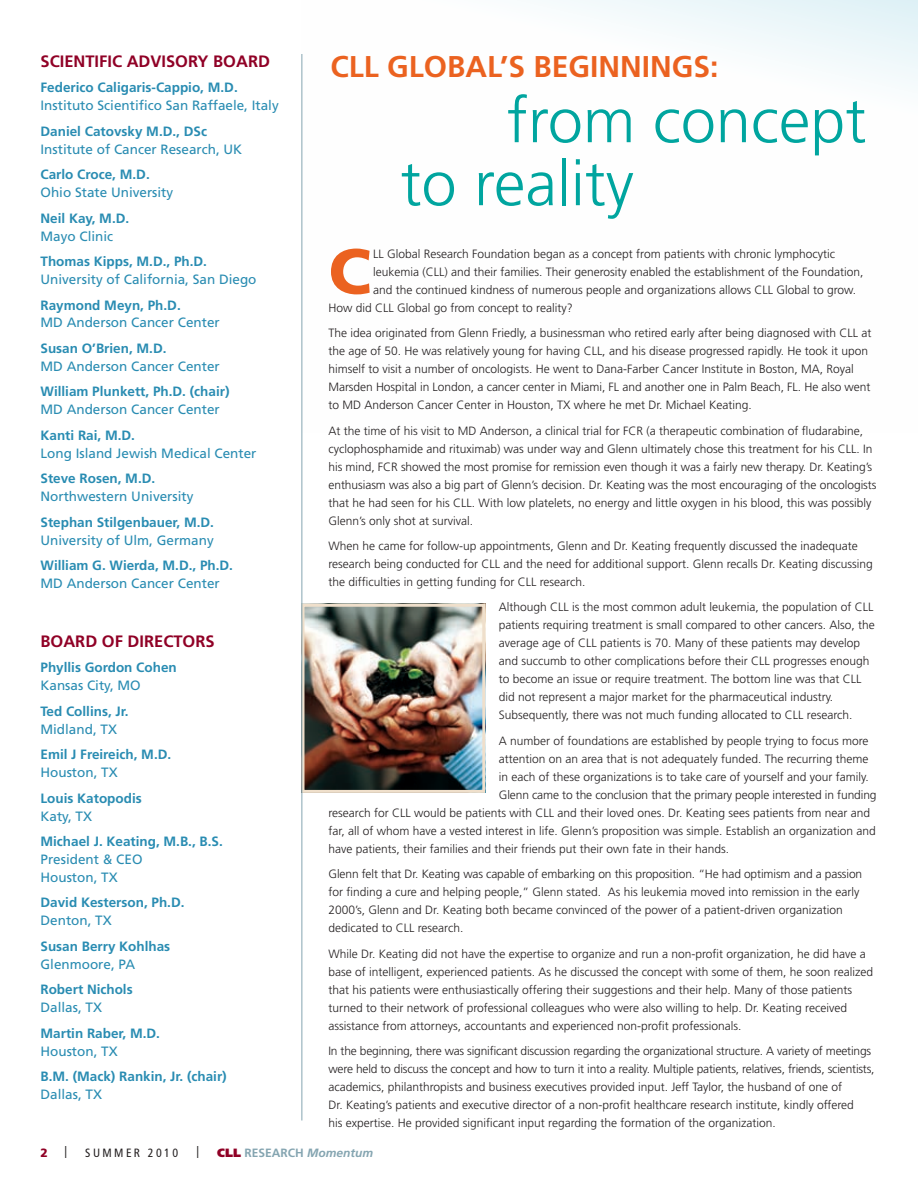
<style>
.page{position:relative;width:918px;height:1188px;background:#fff}
.page>*{position:absolute;margin:0;border:0;box-sizing:border-box;transform-origin:0 0}
.t1{font:900 63.6px "Frutiger";color:#eb6220}
.t2{font:300 63px/63px "Frutiger";color:#00a59f}
.t3{font:700 30px "Frutiger";color:#eb6220}
.t4{font:700 16.5px "Frutiger";color:#900126}
.t5{font:700 13.5px "Frutiger";color:#298cb2}
.t6{font:13.5px/18px "Frutiger";color:#298cb2}
.t7{font:300 12px/18px "Frutiger";color:#231f20}
.t8{font:700 12px "Frutiger";color:#85a5b1}
.t9{font:condensed 12px "Frutiger";letter-spacing:.2em;color:#231f20}
.t10{font:900 12px "Frutiger";color:#900126}
.s1{font-weight:900;color:#900126}
.s2{font-style:italic}
</style>
<div class="page">
<img style="left:306px;top:608px;width:175px;height:181px">
<div style="left:302px;top:604px;width:183px;height:189px;border:3px solid #efdfcb"></div>
<hr style="left:302px;top:54px;width:1px;height:1066px;background:#85a5b1">
<h3 class="t4" style="left:40px;top:51px;width:99px">Scientific Adv</h3>
<h3 class="t4" style="left:162px;top:51px;width:98px">isory Board</h3>
<p class="t5" style="left:40px;top:80px;width:199px">Federico Caligaris-Cappio, M.D.</p>
<p class="t6" style="left:40px;top:96px;width:240px">Instituto Scientifico San Raffaele, Italy</p>
<p class="t5" style="left:40px;top:123px;width:168px">Daniel Catovsky M.D., DSc</p>
<p class="t6" style="left:40px;top:140px;width:203px">Institute of Cancer Research, UK</p>
<p class="t5" style="left:40px;top:167px;width:111px">Carlo Croce, M.D.</p>
<p class="t6" style="left:40px;top:183px;width:134px">Ohio State University</p>
<p class="t5" style="left:40px;top:210px;width:90px">Neil Kay, M.D.</p>
<p class="t6" style="left:40px;top:227px;width:74px">Mayo Clinic</p>
<p class="t5" style="left:40px;top:253px;width:168px">Thomas Kipps, M.D., Ph.D.</p>
<p class="t6" style="left:40px;top:270px;width:218px">University of California, San Diego</p>
<p class="t5" style="left:40px;top:297px;width:142px">Raymond Meyn, Ph.D.</p>
<p class="t6" style="left:40px;top:314px;width:181px">MD Anderson Cancer Center</p>
<p class="t5" style="left:40px;top:340px;width:128px">Susan O’Brien, M.D.</p>
<p class="t6" style="left:40px;top:357px;width:181px">MD Anderson Cancer Center</p>
<p class="t5" style="left:40px;top:384px;width:191px">William Plunkett, Ph.D. (chair)</p>
<p class="t6" style="left:40px;top:401px;width:181px">MD Anderson Cancer Center</p>
<p class="t5" style="left:40px;top:427px;width:96px">Kanti Rai, M.D.</p>
<p class="t6" style="left:40px;top:444px;width:218px">Long Island Jewish Medical Center</p>
<p class="t5" style="left:40px;top:471px;width:116px">Steve Rosen, M.D.</p>
<p class="t6" style="left:40px;top:487px;width:155px">Northwestern University</p>
<p class="t5" style="left:40px;top:514px;width:175px">Stephan Stilgenbauer, M.D.</p>
<p class="t6" style="left:40px;top:531px;width:175px">University of Ulm, Germany</p>
<p class="t5" style="left:40px;top:558px;width:194px">William G. Wierda, M.D., Ph.D.</p>
<p class="t6" style="left:40px;top:574px;width:181px">MD Anderson Cancer Center</p>
<h3 class="t4" style="left:40px;top:631px;width:165px">Board of Directors</h3>
<p class="t5" style="left:40px;top:660px;width:138px">Phyllis Gordon Cohen</p>
<p class="t6" style="left:40px;top:676px;width:102px">Kansas City, MO</p>
<p class="t5" style="left:40px;top:703px;width:90px">Ted Collins, Jr.</p>
<p class="t6" style="left:40px;top:720px;width:78px">Midland, TX</p>
<p class="t5" style="left:40px;top:746px;width:132px">Emil J Freireich, M.D.</p>
<p class="t6" style="left:40px;top:763px;width:79px">Houston, TX</p>
<p class="t5" style="left:40px;top:790px;width:103px">Louis Katopodis</p>
<p class="t6" style="left:40px;top:807px;width:53px">Katy, TX</p>
<p class="t5" style="left:40px;top:833px;width:184px">Michael J. Keating, M.B., B.S.</p>
<p class="t6" style="left:40px;top:850px;width:104px">President &amp; CEO<br>Houston, TX</p>
<p class="t5" style="left:40px;top:895px;width:146px">David Kesterson, Ph.D.</p>
<p class="t6" style="left:40px;top:912px;width:73px">Denton, TX</p>
<p class="t5" style="left:40px;top:938px;width:131px">Susan Berry Kohlhas</p>
<p class="t6" style="left:40px;top:955px;width:96px">Glenmoore, PA</p>
<p class="t5" style="left:40px;top:982px;width:94px">Robert Nichols</p>
<p class="t6" style="left:40px;top:998px;width:63px">Dallas, TX</p>
<p class="t5" style="left:40px;top:1025px;width:121px">Martin Raber, M.D.</p>
<p class="t6" style="left:40px;top:1042px;width:79px">Houston, TX</p>
<p class="t5" style="left:40px;top:1069px;width:188px">B.M. (Mack) Rankin, Jr. (chair)</p>
<p class="t6" style="left:40px;top:1085px;width:63px">Dallas, TX</p>
<h3 class="t3" style="left:331px;top:49px;width:389px">cll global’s beginnings:</h3>
<h2 class="t2" style="left:401px;top:89px;width:467px;text-indent:106px">from concept to reality</h2>
<h1 class="t1" style="left:328px;top:233px;width:40px">C</h1>
<p class="t7" style="left:373px;top:245px;width:464px">LL Global Research Foundation began as a concept from patients with chronic lymphocytic</p>
<p class="t7" style="left:373px;top:263px;width:492px">leukemia (CLL) and their families. Their generosity enabled the establishment of the Foundation,</p>
<p class="t7" style="left:373px;top:281px;width:485px">and the continued kindness of numerous people and organizations allows CLL Global to grow.</p>
<p class="t7" style="left:329px;top:299px;width:246px">How did CLL Global go from concept to reality?</p>
<p class="t7" style="left:329px;top:324px;width:544px">The idea originated from Glenn Friedly, a businessman who retired early after being diagnosed with CLL at the age of 50. He was relatively young for having CLL, and his disease progressed rapidly. He took it upon himself to visit a number of oncologists. He went to Dana-Farber Cancer Institute in Boston, MA, Royal Marsden Hospital in London, a cancer center in Miami, FL and another one in Palm Beach, FL. He also went to MD Anderson Cancer Center in Houston, TX where he met Dr. Michael Keating.</p>
<p class="t7" style="left:329px;top:421px;width:550px">At the time of his visit to MD Anderson, a clinical trial for FCR (a therapeutic combination of fludarabine, cyclophosphamide and rituximab) was under way and Glenn ultimately chose this treatment for his CLL. In his mind, FCR showed the most promise for remission even though it was a fairly new therapy. Dr. Keating’s enthusiasm was also a big part of Glenn’s decision. Dr. Keating was the most encouraging of the oncologists that he had seen for his CLL. With low platelets, no energy and little oxygen in his blood, this was possibly Glenn’s only shot at survival.</p>
<p class="t7" style="left:329px;top:537px;width:546px">When he came for follow-up appointments, Glenn and Dr. Keating frequently discussed the inadequate research being conducted for CLL and the need for additional support. Glenn recalls Dr. Keating discussing the difficulties in getting funding for CLL research.</p>
<p class="t7" style="left:499px;top:598px;width:378px">Although CLL is the most common adult leukemia, the population of CLL patients requiring treatment is small compared to other cancers. Also, the average age of CLL patients is 70. Many of these patients may develop and succumb to other complications before their CLL progresses enough to become an issue or require treatment. The bottom line was that CLL did not represent a major market for the pharmaceutical industry.<br>Subsequently, there was not much funding allocated to CLL research.</p>
<p class="t7" style="left:499px;top:732px;width:371px">A number of foundations are established by people trying to focus more</p>
<p class="t7" style="left:499px;top:750px;width:371px">attention on an area that is not adequately funded. The recurring theme</p>
<p class="t7" style="left:499px;top:768px;width:372px">in each of these organizations is to take care of yourself and your family.</p>
<p class="t7" style="left:499px;top:786px;width:379px">Glenn came to the conclusion that the primary people interested in funding</p>
<p class="t7" style="left:329px;top:804px;width:543px">research for CLL would be patients with CLL and their loved ones. Dr. Keating sees patients from near and</p>
<p class="t7" style="left:329px;top:822px;width:549px">far, all of whom have a vested interest in life. Glenn’s proposition was simple. Establish an organization and</p>
<p class="t7" style="left:329px;top:840px;width:402px">have patients, their families and their friends put their own fate in their hands.</p>
<p class="t7" style="left:329px;top:865px;width:535px">Glenn felt that Dr. Keating was capable of embarking on this proposition. “He had optimism and a passion for finding a cure and helping people,” Glenn stated. As his leukemia moved into remission in the early 2000’s, Glenn and Dr. Keating both became convinced of the power of a patient-driven organization dedicated to CLL research.</p>
<p class="t7" style="left:329px;top:945px;width:546px">While Dr. Keating did not have the expertise to organize and run a non-profit organization, he did have a base of intelligent, experienced patients. As he discussed the concept with some of them, he soon realized that his patients were enthusiastically offering their suggestions and their help. Many of those patients turned to their network of professional colleagues who were also willing to help. Dr. Keating received assistance from attorneys, accountants and experienced non-profit professionals.</p>
<p class="t7" style="left:329px;top:1042px;width:548px">In the beginning, there was significant discussion regarding the organizational structure. A variety of meetings were held to discuss the concept and how to turn it into a reality. Multiple patients, relatives, friends, scientists, academics, philanthropists and business executives provided input. Jeff Taylor, the husband of one of<br>Dr. Keating’s patients and executive director of a non-profit healthcare research institute, kindly offered<br>his expertise. He provided significant input regarding the formation of the organization.</p>
<p class="t10" style="left:40px;top:1145px;width:9px">2</p>
<p class="t9" style="left:64px;top:1144px;width:4px">|</p>
<p class="t9" style="left:85px;top:1146px;width:94px">SUMM ER 2010</p>
<p class="t9" style="left:196px;top:1144px;width:4px">|</p>
<p class="t8" style="left:217px;top:1146px;width:157px"><span class="s1">CLL</span> Researc h <span class="s2">Momentum</span></p>
</div>
